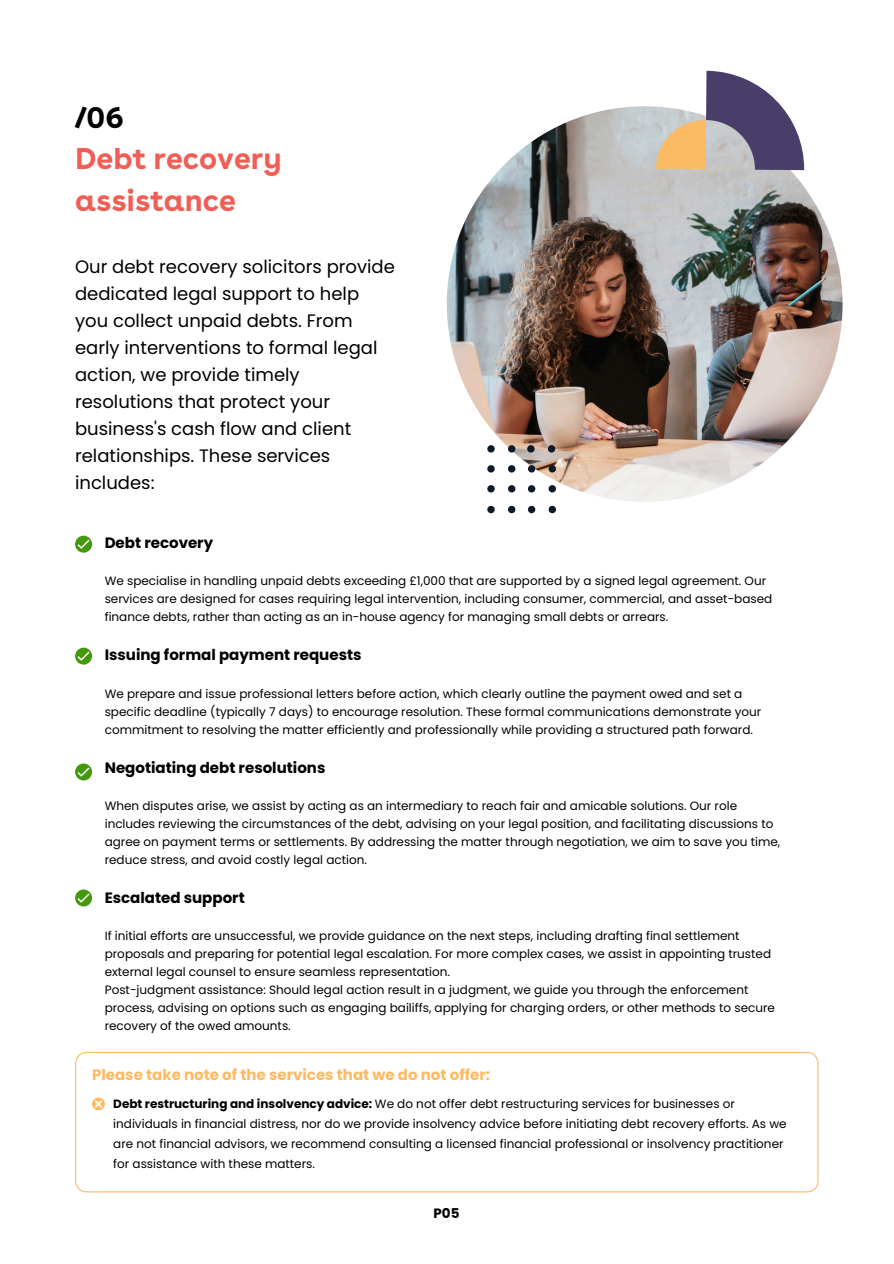
<style>
.page{position:relative;width:894px;height:1264px;background:#fff}
.page>*{position:absolute;margin:0;border:0;box-sizing:border-box;transform-origin:0 0}
.t1{font:700 30px/41.7px "Buenos Aires";color:#f05e56}
.t2{font:18px/27px "Poppins";color:#000}
.t3{font:700 15px "Poppins";color:#000}
.t4{font:700 15px "Poppins";color:#fcba63}
.t5{font:700 13.5px "Poppins";color:#000}
.t6{font:12px/18px "Poppins";color:#000}
.s1{color:#000}
.s2{font-weight:700}
</style>
<div class="page">
<svg style="left:75px;top:1051px;width:743px;height:141px"></svg>
<svg style="left:75px;top:535px;width:17px;height:17px"></svg>
<svg style="left:75px;top:647px;width:17px;height:17px"></svg>
<svg style="left:75px;top:763px;width:17px;height:17px"></svg>
<svg style="left:75px;top:889px;width:17px;height:17px"></svg>
<img style="left:446px;top:106px;width:396px;height:396px;border-radius:50%">
<svg style="left:656px;top:71px;width:148px;height:99px"></svg>
<svg style="left:487px;top:445px;width:69px;height:68px"></svg>
<svg style="left:92px;top:1097px;width:12px;height:12px"></svg>
<svg style="left:95px;top:1100px;width:7px;height:7px"></svg>
<h3 class="t1" style="left:75px;top:96px;width:208px"><span class="s1">/06<br></span>Debt recovery assistance</h3>
<p class="t2" style="left:75px;top:253px;width:321px">Our debt recovery solicitors provide dedicated legal support to help you collect unpaid debts. From early interventions to formal legal action, we provide timely resolutions that protect your business's cash flow and client relationships. These services includes:</p>
<h2 class="t3" style="left:105px;top:532px;width:110px">Debt recovery</h2>
<p class="t6" style="left:105px;top:572px;width:669px">We specialise in handling unpaid debts exceeding £1,000 that are supported by a signed legal agreement. Our services are designed for cases requiring legal intervention, including consumer, commercial, and asset-based finance debts, rather than acting as an in-house agency for managing small debts or arrears.</p>
<p class="t3" style="left:105px;top:644px;width:258px">Issuing formal payment requests</p>
<p class="t6" style="left:105px;top:684px;width:658px">We prepare and issue professional letters before action, which clearly outline the payment owed and set a specific deadline (typically 7 days) to encourage resolution. These formal communications demonstrate your commitment to resolving the matter efficiently and professionally while providing a structured path forward.</p>
<p class="t3" style="left:105px;top:756px;width:222px">Negotiating debt resolutions</p>
<p class="t6" style="left:105px;top:796px;width:677px">When disputes arise, we assist by acting as an intermediary to reach fair and amicable solutions. Our role includes reviewing the circumstances of the debt, advising on your legal position, and facilitating discussions to agree on payment terms or settlements. By addressing the matter through negotiation, we aim to save you time, reduce stress, and avoid costly legal action.</p>
<p class="t3" style="left:105px;top:886px;width:141px">Escalated support</p>
<p class="t6" style="left:105px;top:926px;width:667px">If initial efforts are unsuccessful, we provide guidance on the next steps, including drafting final settlement proposals and preparing for potential legal escalation. For more complex cases, we assist in appointing trusted external legal counsel to ensure seamless representation.</p>
<h3 class="t6" style="left:105px;top:980px;width:671px">Post-judgment assistance: Should legal action result in a judgment, we guide you through the enforcement process, advising on options such as engaging bailiffs, applying for charging orders, or other methods to secure recovery of the owed amounts.</h3>
<h3 class="t4" style="left:92px;top:1064px;width:399px">Please take note of the services that we do not offer:</h3>
<p class="t6" style="left:113px;top:1093px;width:674px;line-height:20px"><span class="s2">Debt restructuring and insolvency advice:</span> We do not offer debt restructuring services for businesses or individuals in financial distress, nor do we provide insolvency advice before initiating debt recovery efforts. As we are not financial advisors, we recommend consulting a licensed financial professional or insolvency practitioner for assistance with these matters.</p>
<p class="t5" style="left:433px;top:1203px;width:28px">P05</p>
</div>
